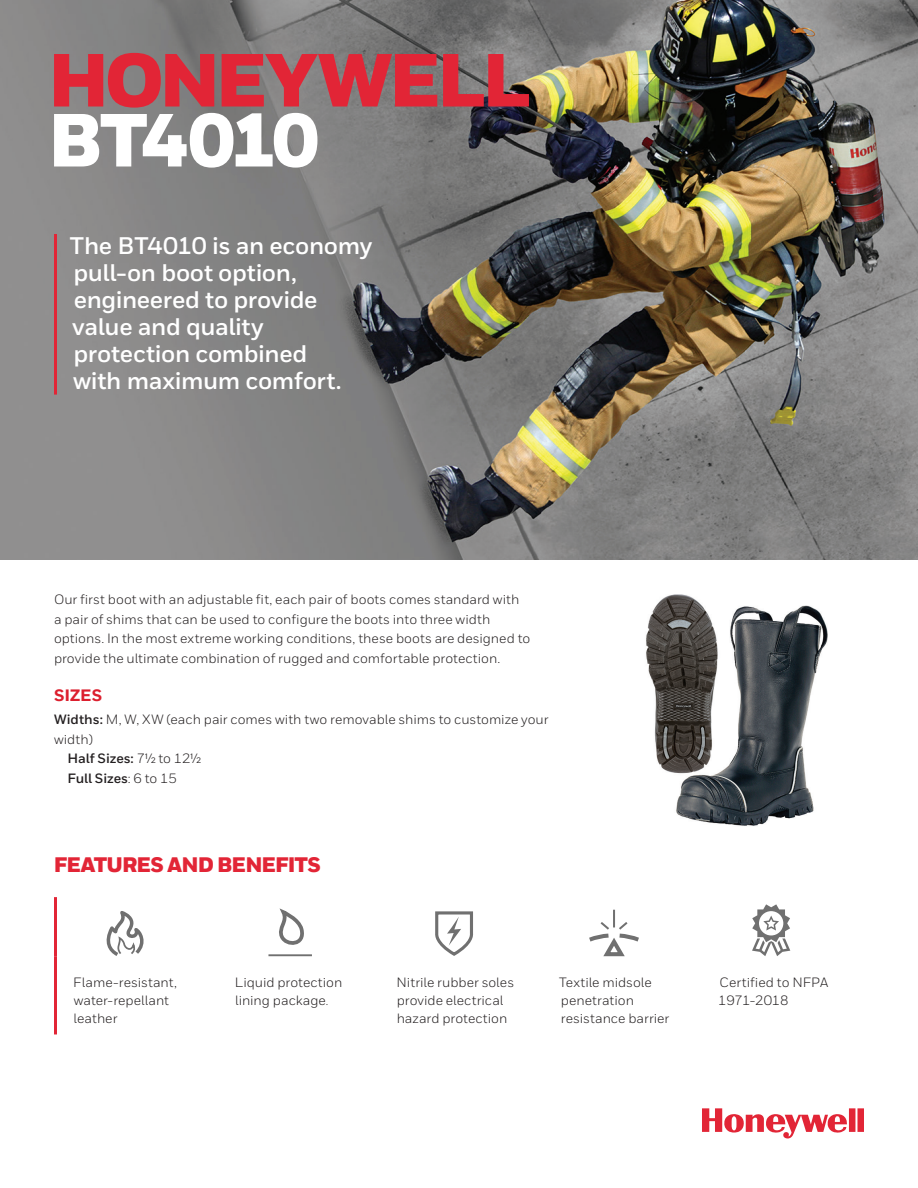
<style>
.page{position:relative;width:918px;height:1188px;background:#fff}
.page>*{position:absolute;margin:0;border:0;box-sizing:border-box;transform-origin:0 0}
.t1{font:900 75px "Honeywell Sans";letter-spacing:-.05em;color:#e22536}
.t2{font:900 75px "Honeywell Sans";letter-spacing:-.06em;color:#fff}
.t3{font:700 24px/27px "Honeywell Sans";letter-spacing:-.015em;color:#fff}
.t4{font:900 21px "Honeywell Sans";letter-spacing:-.04em;color:#e22536}
.t5{font:800 16.5px "Honeywell Sans";color:#dc1f2e}
.t6{font:13.5px/18px "Honeywell Sans";color:#231f20}
.t7{font:700 13.5px "Honeywell Sans";letter-spacing:-.005em;color:#231f20}
.s1{font-weight:700}
.s2{font-weight:400}
.s3{font-size:12px}
</style>
<div class="page">
<img style="left:0;top:0;width:918px;height:559px">
<img style="left:646px;top:594px;width:182px;height:232px">
<svg style="left:702px;top:1108px;width:162px;height:31px"></svg>
<hr style="left:54px;top:897px;width:3px;height:59px;background:#e22536">
<hr style="left:54px;top:956px;width:3px;height:78px;background:#e22536">
<svg style="left:107px;top:911px;width:37px;height:45px"></svg>
<hr style="left:268px;top:954px;width:44px;height:2px;background:#707070">
<svg style="left:279px;top:912px;width:25px;height:33px"></svg>
<svg style="left:435px;top:911px;width:38px;height:45px"></svg>
<svg style="left:589px;top:910px;width:50px;height:46px"></svg>
<svg style="left:752px;top:904px;width:38px;height:52px"></svg>
<hr style="left:54px;top:234px;width:3px;height:161px;background:#e22536">
<h1 class="t1" style="left:48px;top:34px;width:485px">HONEYWELL</h1>
<h1 class="t2" style="left:48px;top:94px;width:273px">BT4010</h1>
<h2 class="t3" style="left:70px;top:233px;width:304px">The BT4010 is an economy pull-on boot option, engineered to provide value and quality protection combined<br>with maximum comfort.</h2>
<p class="t6" style="left:54px;top:590px;width:478px;line-height:19.5px">Our first boot with an adjustable fit, each pair of boots comes standard with a pair of shims that can be used to configure the boots into three width options. In the most extreme working conditions, these boots are designed to provide the ultimate combination of rugged and comfortable protection.</p>
<p class="t5" style="left:54px;top:686px;width:50px">SIZES</p>
<p class="t6" style="left:54px;top:711px;width:496px"><span class="s1">Widths:</span> M, W, XW (each pair comes with two removable shims to customize your</p>
<p class="t6" style="left:54px;top:730px;width:41px">width)</p>
<p class="t7" style="left:68px;top:750px;width:135px">Half Sizes: <span class="s2">7½ to 12½</span></p>
<p class="t7" style="left:68px;top:770px;width:111px">Full Sizes<span class="s2">: 6 to 15</span></p>
<h3 class="t4" style="left:54px;top:851px;width:269px">FEATURES AND BENEFITS</h3>
<p class="t6" style="left:73px;top:973px;width:105px">Flame-resistant, water-repellant leather</p>
<p class="t6" style="left:235px;top:973px;width:109px">Liquid protection lining package<span class="s3">.</span></p>
<p class="t6" style="left:397px;top:973px;width:119px">Nitrile rubber soles provide electrical hazard protection</p>
<p class="t6" style="left:559px;top:973px;width:112px">Textile midsole penetration resistance barrier</p>
<p class="t6" style="left:718px;top:973px;width:112px">Certified to NFPA<br>1971-2018</p>
</div>
